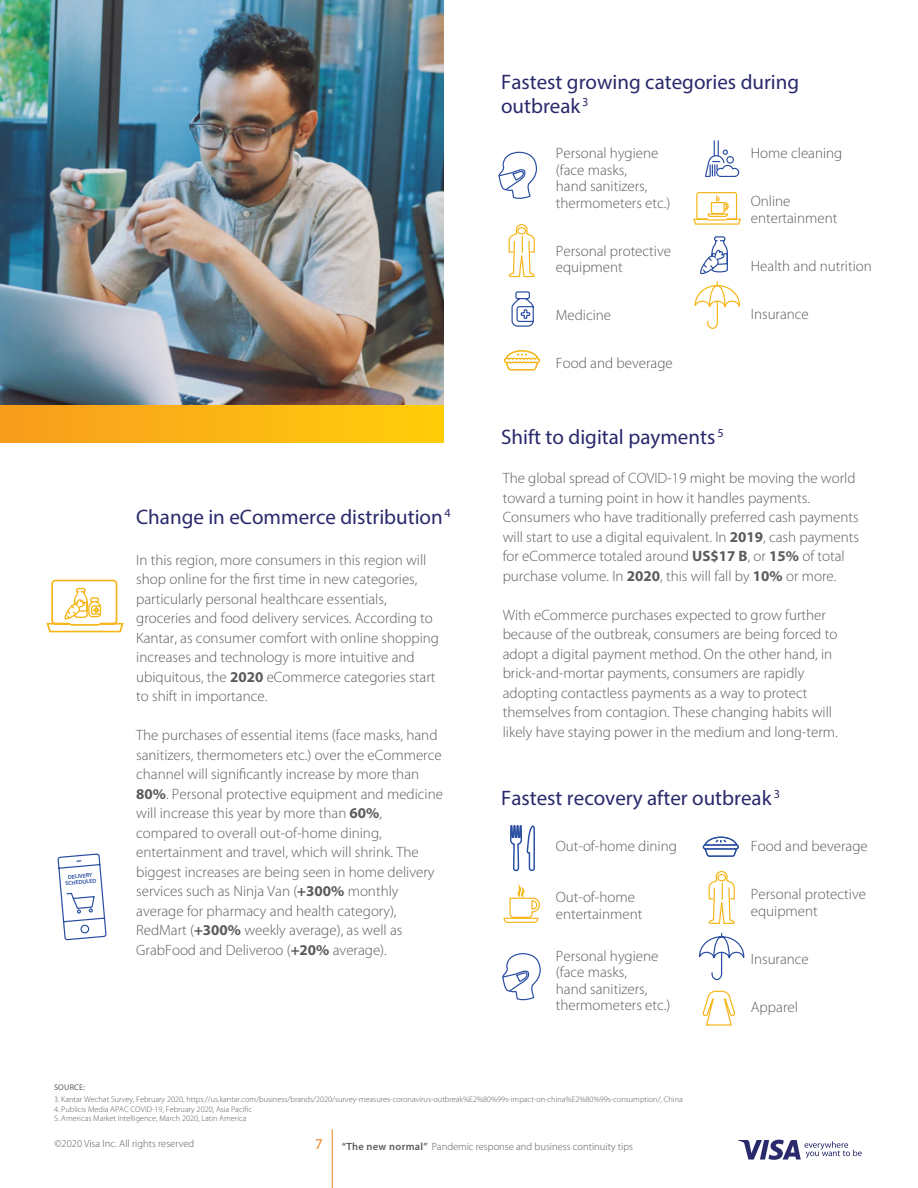
<style>
.page{position:relative;width:918px;height:1188px;background:#fff}
.page>*{position:absolute;margin:0;border:0;box-sizing:border-box;transform-origin:0 0}
.t1{font:21px/24px "Myriad Pro";color:#29296c}
.t2{font:300 15px/19.5px "Myriad Pro";color:#5c5c5d}
.t3{font:italic 300 15px "Myriad Pro";color:#ef8421}
.t4{font:12.3px "Myriad Pro";color:#29296c}
.t5{font:300 10.5px "Myriad Pro";color:#5c5c5d}
.t6{font:300 8.25px "Myriad Pro";color:#5c5c5d}
.t7{font:8.25px "Myriad Pro";letter-spacing:.02em;color:#5c5c5d}
.t8{font:600 5.85px/5.8px "Myriad Pro";color:#284da1;text-align:center}
.s1{font-weight:700}
.s2{font-weight:600}
</style>
<div class="page">
<hr style="left:332px;top:1129px;width:1px;height:59px;background:#ef8421">
<svg style="left:738px;top:1140px;width:124px;height:20px"></svg>
<img style="left:0;top:0;width:443px;height:405px">
<div style="left:0;top:405px;width:443px;height:37px;background:linear-gradient(to right,#f89c1f,#ffce0a)"></div>
<svg style="left:58px;top:853px;width:49px;height:88px"></svg>
<svg style="left:46px;top:579px;width:78px;height:54px"></svg>
<svg style="left:498px;top:151px;width:39px;height:48px"></svg>
<svg style="left:503px;top:223px;width:38px;height:148px"></svg>
<svg style="left:702px;top:836px;width:37px;height:21px"></svg>
<svg style="left:693px;top:192px;width:48px;height:33px"></svg>
<svg style="left:705px;top:140px;width:34px;height:37px"></svg>
<svg style="left:694px;top:236px;width:46px;height:93px"></svg>
<svg style="left:502px;top:953px;width:39px;height:48px"></svg>
<svg style="left:503px;top:884px;width:37px;height:39px"></svg>
<svg style="left:510px;top:825px;width:25px;height:46px"></svg>
<svg style="left:698px;top:870px;width:47px;height:156px"></svg>
<h1 class="t1" style="left:501px;top:70px;width:300px">Fastest growing categories during outbreak <sup>3</sup></h1>
<p class="t2" style="left:556px;top:145px;width:116px;line-height:16.5px">Personal hygiene (face masks,<br>hand sanitizers, thermometers etc.)</p>
<p class="t2" style="left:556px;top:243px;width:117px;line-height:16.5px">Personal protective equipment</p>
<p class="t2" style="left:556px;top:306px;width:57px">Medicine</p>
<p class="t2" style="left:556px;top:354px;width:118px">Food and beverage</p>
<p class="t2" style="left:751px;top:144px;width:93px">Home cleaning</p>
<p class="t2" style="left:751px;top:193px;width:88px;line-height:16.5px">Online entertainment</p>
<p class="t2" style="left:751px;top:256px;width:122px">Health and nutrition</p>
<p class="t2" style="left:751px;top:304px;width:60px">Insurance</p>
<p class="t8" style="left:64px;top:874px;width:33px;rotate:-5deg">DELIVERY<br>SCHEDULED</p>
<h1 class="t1" style="left:136px;top:504px;width:316px">Change in eCommerce distribution<sup>4</sup></h1>
<p class="t2" style="left:136px;top:550px;width:304px">In this region, more consumers in this region will shop online for the first time in new categories, particularly personal healthcare essentials, groceries and food delivery services. According to Kantar, as consumer comfort with online shopping increases and technology is more intuitive and ubiquitous, the <span class="s1">2020</span> eCommerce categories start to shift in importance.</p>
<p class="t2" style="left:136px;top:726px;width:308px">The purchases of essential items (face masks, hand sanitizers, thermometers etc.) over the eCommerce channel will significantly increase by more than <span class="s1">80%</span>. Personal protective equipment and medicine will increase this year by more than <span class="s1">60%</span>, compared to overall out-of-home dining, entertainment and travel, which will shrink. The biggest increases are being seen in home delivery services such as Ninja Van (<span class="s1">+300%</span> monthly average for pharmacy and health category), RedMart (<span class="s1">+300%</span> weekly average), as well as GrabFood and Deliveroo (<span class="s1">+20%</span> average).</p>
<h1 class="t1" style="left:501px;top:425px;width:216px">Shift to digital payments</h1>
<p class="t4" style="left:718px;top:426px;width:8px">5</p>
<p class="t2" style="left:503px;top:469px;width:358px">The global spread of COVID-19 might be moving the world toward a turning point in how it handles payments.<br>Consumers who have traditionally preferred cash payments will start to use a digital equivalent. In <span class="s1">2019</span>, cash payments for eCommerce totaled around <span class="s1">US$17 B</span>, or <span class="s1">15%</span> of total purchase volume. In <span class="s1">2020</span>, this will fall by <span class="s1">10%</span> or more.</p>
<p class="t2" style="left:503px;top:605px;width:336px">With eCommerce purchases expected to grow further because of the outbreak, consumers are being forced to adopt a digital payment method. On the other hand, in brick-and-mortar payments, consumers are rapidly adopting contactless payments as a way to protect themselves from contagion. These changing habits will likely have staying power in the medium and long-term.</p>
<p class="t4" style="left:774px;top:786px;width:8px">3</p>
<h1 class="t1" style="left:501px;top:786px;width:272px">Fastest recovery after outbreak</h1>
<p class="t2" style="left:556px;top:837px;width:123px">Out-of-home dining</p>
<p class="t2" style="left:556px;top:889px;width:88px;line-height:16.5px">Out-of-home entertainment</p>
<p class="t2" style="left:556px;top:948px;width:116px;line-height:16.5px">Personal hygiene (face masks,<br>hand sanitizers, thermometers etc.)</p>
<p class="t2" style="left:751px;top:837px;width:118px">Food and beverage</p>
<p class="t2" style="left:751px;top:886px;width:117px;line-height:16.5px">Personal protective equipment</p>
<p class="t2" style="left:751px;top:949px;width:60px">Insurance</p>
<p class="t2" style="left:751px;top:997px;width:49px">Apparel</p>
<p class="t7" style="left:54px;top:1083px;width:32px">SOURCE:</p>
<p class="t6" style="left:54px;top:1094px;width:630px">3. Kantar Wechat Survey, February 2020, https://us.kantar.com/business/brands/2020/survey-measures-coronavirus-outbreak%E2%80%99s-impact-on-china%E2%80%99s-consumption/, China</p>
<p class="t6" style="left:54px;top:1104px;width:200px">4. Publicis Media APAC COVID-19, February 2020, Asia Pacific</p>
<p class="t6" style="left:54px;top:1114px;width:194px">5. Americas Market Intelligence, March 2020, Latin America</p>
<p class="t5" style="left:55px;top:1138px;width:141px">©2020 Visa Inc. All rights reserved</p>
<p class="t3" style="left:315px;top:1134px;width:9px">7</p>
<p class="t5" style="left:342px;top:1140px;width:293px"><span class="s2">“The new normal”</span> Pandemic response and business continuity tips</p>
</div>
